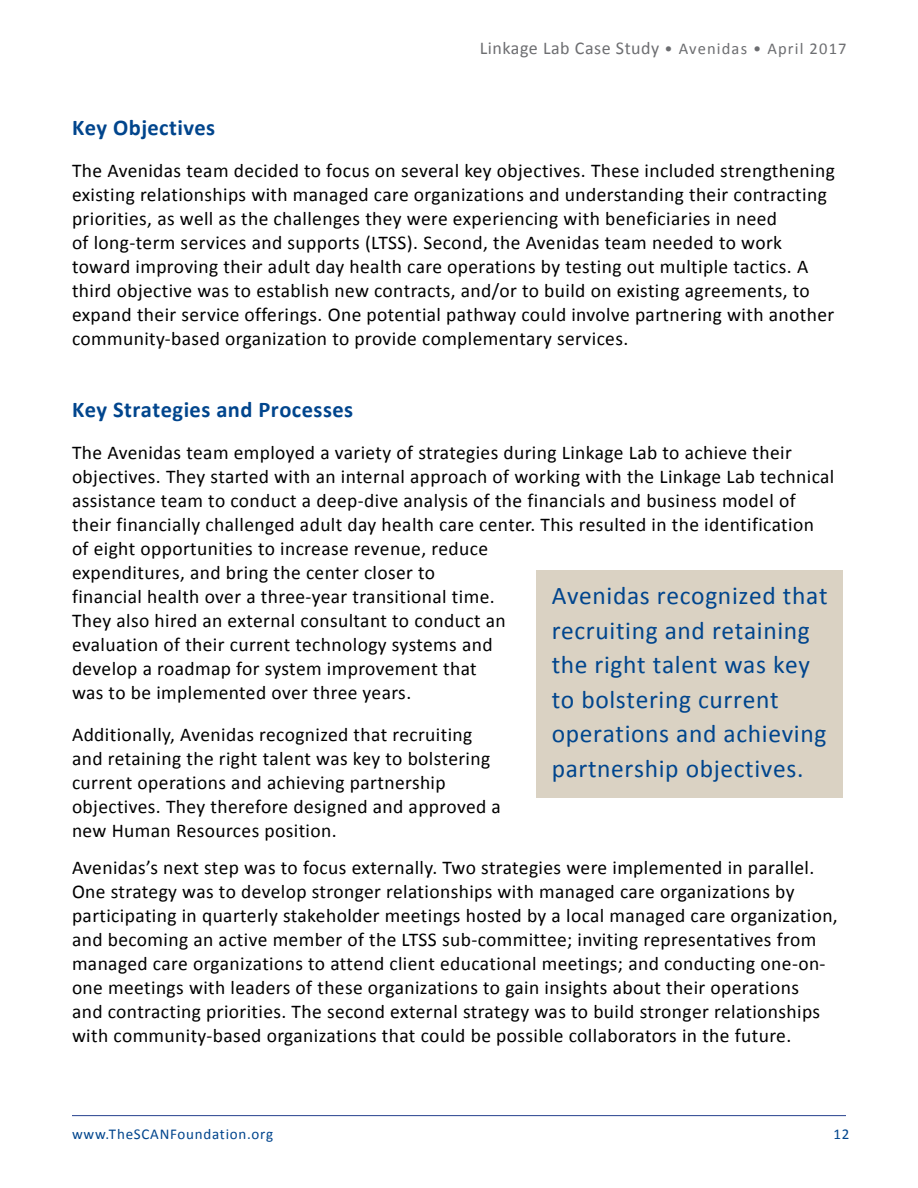
<style>
.page{position:relative;width:918px;height:1188px;background:#fff}
.page>*{position:absolute;margin:0;border:0;box-sizing:border-box;transform-origin:0 0}
.t1{font:25.5px/34.5px "Calibri";letter-spacing:.025em;color:#00458d}
.t2{font:700 22.5px "Calibri";letter-spacing:.02em;color:#00458d}
.t3{font:19.5px/24px "Calibri";letter-spacing:.02em;color:#000}
.t4{font:18px "Calibri";letter-spacing:.03em;color:#6d6e71}
.t5{font:15px "Calibri";letter-spacing:.05em;color:#00458d}
.s1{font-size:16.5px}
</style>
<div class="page">
<hr style="left:72px;top:1115px;width:774px;height:1px;background:#25408e">
<div style="left:537px;top:570px;width:306px;height:227px;background:#dad2c3"></div>
<p class="t4" style="left:480px;top:41px;width:368px">Linkage Lab Case Study <span class="s1">• Avenidas • April 2017</span></p>
<p class="t2" style="left:72px;top:118px;width:145px">Key Objectives</p>
<p class="t3" style="left:72px;top:160px;width:764px">The Avenidas team decided to focus on several key objectives. These included strengthening existing relationships with managed care organizations and understanding their contracting priorities, as well as the challenges they were experiencing with beneficiaries in need<br>of long-term services and supports (LTSS). Second, the Avenidas team needed to work toward improving their adult day health care operations by testing out multiple tactics. A third objective was to establish new contracts, and/or to build on existing agreements, to expand their service offerings. One potential pathway could involve partnering with another community-based organization to provide complementary services.</p>
<p class="t2" style="left:72px;top:400px;width:283px">Key Strategies and Processes</p>
<p class="t3" style="left:72px;top:442px;width:764px">The Avenidas team employed a variety of strategies during Linkage Lab to achieve their objectives. They started with an internal approach of working with the Linkage Lab technical assistance team to conduct a deep-dive analysis of the financials and business model of their financially challenged adult day health care center. This resulted in the identification of eight opportunities to increase revenue, reduce<br>expenditures, and bring the center closer to<br>financial health over a three-year transitional time.<br>They also hired an external consultant to conduct an<br>evaluation of their current technology systems and<br>develop a roadmap for system improvement that<br>was to be implemented over three years.</p>
<p class="t3" style="left:72px;top:724px;width:430px">Additionally, Avenidas recognized that recruiting and retaining the right talent was key to bolstering current operations and achieving partnership objectives. They therefore designed and approved a new Human Resources position.</p>
<p class="t3" style="left:72px;top:857px;width:767px">Avenidas’s next step was to focus externally. Two strategies were implemented in parallel.<br>One strategy was to develop stronger relationships with managed care organizations by participating in quarterly stakeholder meetings hosted by a local managed care organization, and becoming an active member of the LTSS sub-committee; inviting representatives from managed care organizations to attend client educational meetings; and conducting one-on&shy;one meetings with leaders of these organizations to gain insights about their operations<br>and contracting priorities. The second external strategy was to build stronger relationships with community-based organizations that could be possible collaborators in the future.</p>
<h1 class="t1" style="left:552px;top:580px;width:277px">Avenidas recognized that recruiting and retaining the right talent was key to bolstering current operations and achieving partnership objectives.</h1>
<p class="t5" style="left:72px;top:1128px;width:203px">www.TheSCANFoundation.org</p>
<p class="t5" style="left:834px;top:1128px;width:17px">12</p>
</div>
